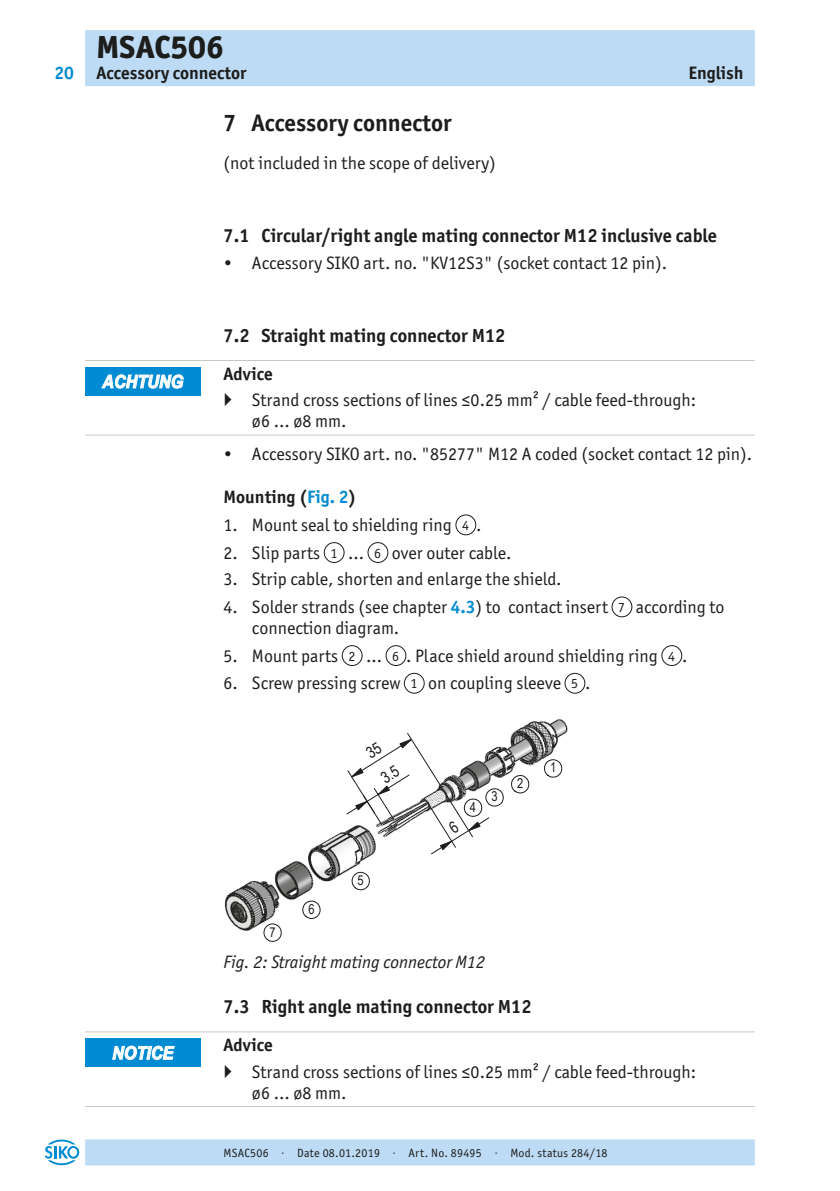
<style>
.page{position:relative;width:840px;height:1191px;background:#fff}
.page>*{position:absolute;margin:0;border:0;box-sizing:border-box;transform-origin:0 0}
.t1{font:800 32px "Officina Sans ITC Pro";color:#1d1d1b}
.t2{font:700 24px "Officina Sans ITC Pro";color:#1d1d1b}
.t3{font:700 19px "Officina Sans ITC Pro";color:#1d1d1b}
._03__Fliesstext{font:18px/21px "Officina Sans ITC Pro";color:#1d1d1b}
._02__Ueberschrift{font:700 18px "Officina Sans ITC Pro";color:#1d1d1b}
.t4{font:italic 18px "Officina Sans ITC Pro";color:#1d1d1b}
.t5{font:italic 700 18px "Arial";color:#fff;scale:.9 1}
._02__Ueberschrift_Li{font:700 18px "Officina Sans ITC Pro";color:#1d1d1b}
.t6{font:700 18px "Officina Sans ITC Pro";color:#008bd2}
.t7{font:14px "Officina Sans ITC Pro";color:#1d1d1b}
.t8{font:13.6px "Arial Narrow";color:#1d1d1b}
.t9{font:12px "Officina Sans ITC Pro";letter-spacing:.02em;color:#1d1d1b}
.s1{color:#008bd2}
.s2{font-weight:700;color:#008bd2}
</style>
<div class="page">
<div style="left:85px;top:30px;width:669px;height:56px;background:#bddbf5"></div>
<div style="left:85px;top:1139px;width:669px;height:26px;background:#bddbf5"></div>
<svg style="left:45px;top:1139px;width:34px;height:26px"></svg>
<hr style="left:85px;top:360px;width:669px;height:1px;background:#c7c7c6">
<hr style="left:85px;top:435px;width:669px;height:1px;background:#c7c7c6">
<hr style="left:85px;top:1031px;width:669px;height:1px;background:#c7c7c6">
<hr style="left:85px;top:1106px;width:669px;height:1px;background:#c7c7c6">
<div style="left:455px;top:515px;width:21px;height:20px;border:1px solid #1d1d1b;border-radius:50%"></div>
<div style="left:324px;top:542px;width:20px;height:21px;border:1px solid #1d1d1b;border-radius:50%"></div>
<div style="left:367px;top:542px;width:21px;height:21px;border:1px solid #1d1d1b;border-radius:50%"></div>
<div style="left:611px;top:597px;width:20px;height:20px;border:1px solid #1d1d1b;border-radius:50%"></div>
<div style="left:342px;top:645px;width:20px;height:21px;border:1px solid #1d1d1b;border-radius:50%"></div>
<div style="left:385px;top:645px;width:21px;height:21px;border:1px solid #1d1d1b;border-radius:50%"></div>
<div style="left:661px;top:645px;width:20px;height:21px;border:1px solid #1d1d1b;border-radius:50%"></div>
<div style="left:404px;top:673px;width:20px;height:20px;border:1px solid #1d1d1b;border-radius:50%"></div>
<div style="left:564px;top:673px;width:20px;height:20px;border:1px solid #1d1d1b;border-radius:50%"></div>
<img style="left:224px;top:719px;width:343px;height:223px">
<svg style="left:511px;top:775px;width:18px;height:18px"></svg>
<svg style="left:263px;top:923px;width:18px;height:18px"></svg>
<svg style="left:302px;top:900px;width:18px;height:19px"></svg>
<svg style="left:351px;top:872px;width:18px;height:18px"></svg>
<svg style="left:544px;top:759px;width:18px;height:18px"></svg>
<div style="left:85px;top:367px;width:116px;height:28px;background:#008bd2"></div>
<svg style="left:102px;top:374px;width:81px;height:14px"></svg>
<div style="left:85px;top:1038px;width:116px;height:28px;background:#008bd2"></div>
<svg style="left:112px;top:1046px;width:62px;height:13px"></svg>
<svg style="left:346px;top:733px;width:157px;height:121px"></svg>
<p class="t6" style="left:54px;top:62px;width:21px">20</p>
<h1 class="t1" style="left:96px;top:26px;width:128px">MSAC506</h1>
<p class="_02__Ueberschrift" style="left:96px;top:62px;width:151px">Accessory connector</p>
<p class="_02__Ueberschrift" style="left:688px;top:62px;width:57px">English</p>
<p class="t2" style="left:223px;top:108px;width:229px">7 Accessory connector</p>
<p class="_03__Fliesstext" style="left:223px;top:152px;width:274px">(not included in the scope of delivery)</p>
<p class="t5" style="left:102px;top:370px;width:92px">ACHTUNG</p>
<p class="t3" style="left:223px;top:224px;width:494px">7.1 Circular/right angle mating connector M12 inclusive cable</p>
<p class="_03__Fliesstext" style="left:223px;top:252px;width:445px">• Accessory SIKO art. no. "KV12S3" (socket contact 12 pin).</p>
<p class="t3" style="left:223px;top:323px;width:283px">7.2 Straight mating connector M12</p>
<p class="_02__Ueberschrift_Li" style="left:223px;top:362px;width:51px">Advice</p>
<p class="_03__Fliesstext" style="left:252px;top:390px;width:445px">Strand cross sections of lines ≤0.25 mm² / cable feed-through: ø6 ... ø8 mm.</p>
<p class="_03__Fliesstext" style="left:223px;top:443px;width:529px">• Accessory SIKO art. no. "85277" M12 A coded (socket contact 12 pin).</p>
<p class="_02__Ueberschrift" style="left:223px;top:486px;width:134px">Mounting (<span class="s1">Fig. 2</span>)</p>
<p class="_03__Fliesstext" style="left:223px;top:514px;width:230px">1. Mount seal to shielding ring</p>
<p class="t7" style="left:462px;top:517px;width:8px">4</p>
<p class="_03__Fliesstext" style="left:476px;top:514px;width:7px">.</p>
<p class="_03__Fliesstext" style="left:223px;top:542px;width:98px">2. Slip parts</p>
<p class="t7" style="left:330px;top:544px;width:8px">1</p>
<p class="_03__Fliesstext" style="left:348px;top:542px;width:17px">...</p>
<p class="t7" style="left:374px;top:544px;width:8px">6</p>
<p class="_03__Fliesstext" style="left:391px;top:542px;width:121px">over outer cable.</p>
<p class="_03__Fliesstext" style="left:223px;top:569px;width:339px">3. Strip cable, shorten and enlarge the shield.</p>
<p class="_03__Fliesstext" style="left:223px;top:596px;width:386px">4. Solder strands (see chapter <span class="s2">4.3</span>) to contact insert</p>
<p class="t7" style="left:617px;top:599px;width:8px">7</p>
<p class="_03__Fliesstext" style="left:635px;top:596px;width:90px">according to</p>
<p class="_03__Fliesstext" style="left:252px;top:617px;width:149px">connection diagram.</p>
<p class="_03__Fliesstext" style="left:223px;top:645px;width:116px">5. Mount parts</p>
<p class="t7" style="left:348px;top:647px;width:8px">2</p>
<p class="_03__Fliesstext" style="left:366px;top:645px;width:17px">...</p>
<p class="t7" style="left:392px;top:647px;width:8px">6</p>
<p class="_03__Fliesstext" style="left:406px;top:645px;width:253px">. Place shield around shielding ring</p>
<p class="t7" style="left:667px;top:647px;width:8px">4</p>
<p class="_03__Fliesstext" style="left:681px;top:645px;width:7px">.</p>
<p class="_03__Fliesstext" style="left:223px;top:673px;width:178px">6. Screw pressing screw</p>
<p class="t7" style="left:410px;top:675px;width:8px">1</p>
<p class="_03__Fliesstext" style="left:428px;top:673px;width:134px">on coupling sleeve</p>
<p class="t7" style="left:571px;top:675px;width:8px">5</p>
<p class="_03__Fliesstext" style="left:584px;top:673px;width:7px">.</p>
<p class="t5" style="left:112px;top:1041px;width:70px">NOTICE</p>
<p class="t8" style="left:269px;top:921px;width:8px">7</p>
<p class="t8" style="left:308px;top:899px;width:8px">6</p>
<p class="t8" style="left:357px;top:870px;width:8px">5</p>
<p class="t8" style="left:469px;top:797px;width:8px">4</p>
<p class="t8" style="left:491px;top:786px;width:8px">3</p>
<p class="t8" style="left:516px;top:773px;width:8px">2</p>
<p class="t8" style="left:549px;top:757px;width:8px">1</p>
<p class="t4" style="left:223px;top:952px;width:263px">Fig. 2: Straight mating connector M12</p>
<p class="t3" style="left:223px;top:994px;width:309px">7.3 Right angle mating connector M12</p>
<p class="_02__Ueberschrift_Li" style="left:223px;top:1033px;width:51px">Advice</p>
<p class="_03__Fliesstext" style="left:252px;top:1061px;width:445px">Strand cross sections of lines ≤0.25 mm² / cable feed-through: ø6 ... ø8 mm.</p>
<p class="t9" style="left:223px;top:1145px;width:385px">MSAC506 · Date 08.01.2019 · Art. No. 89495 · Mod. status 284/18</p>
</div>
